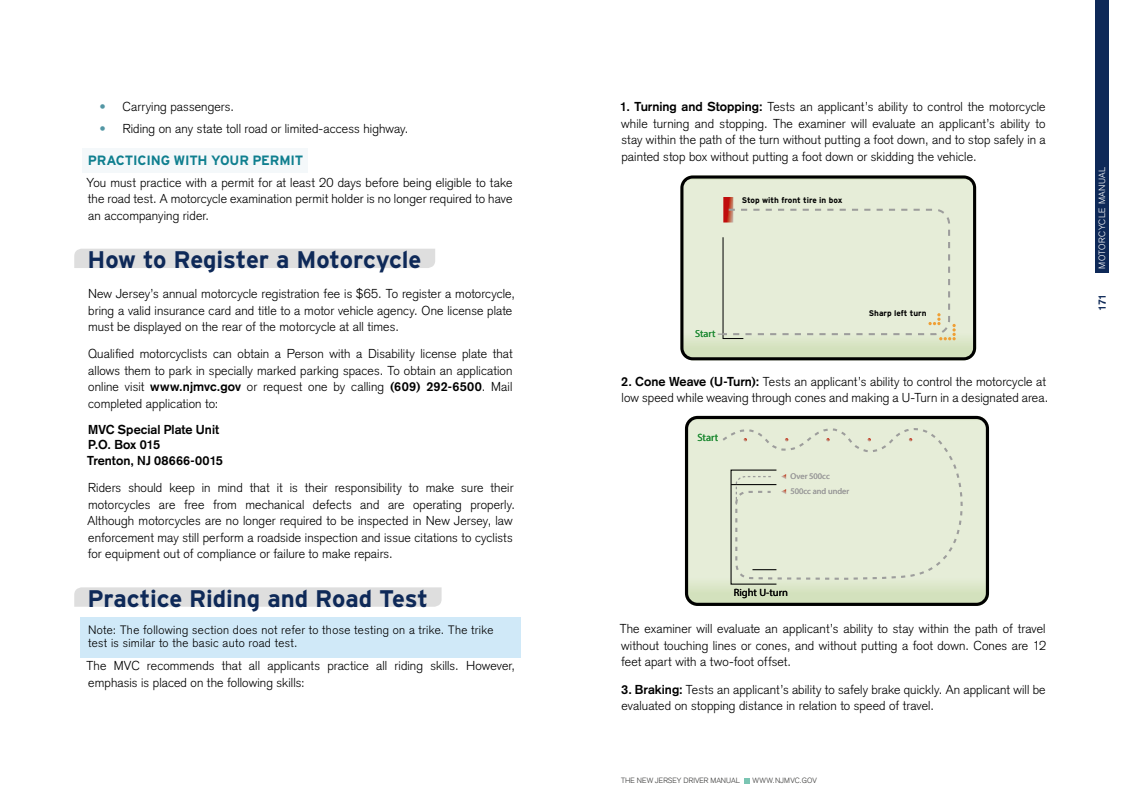
<style>
.page{position:relative;width:1134px;height:810px;background:#fff}
.page>*{position:absolute;margin:0;border:0;box-sizing:border-box;transform-origin:0 0}
.t1{font:700 24px "Interstate";letter-spacing:-.005em;color:#0e2958}
.t2{font:700 13.5px "Interstate";letter-spacing:-.015em;color:#0f7f8f}
.t3{font:300 12.75px/16.5px "Akzidenz Grotesk";letter-spacing:.01em;color:#000}
.t4{font:700 12.75px/15px "Akzidenz Grotesk";color:#000}
.t5{font:300 12px/13.5px "Akzidenz Grotesk";letter-spacing:.03em;color:#000}
.t6{font:10.5px "Agenda";color:#000}
.t7{font:10.5px "Agenda";color:#25a337}
.t8{font:700 10.5px "Akzidenz Grotesk";color:#0e2958}
.t9{font:700 10.2px "Agenda";color:#25a337}
.t10{font:300 9px "Akzidenz Grotesk";letter-spacing:.06em;color:#fff}
.t11{font:8.4px/15px "Agenda";color:#9d9d9c}
.t12{font:700 8.25px "Interstate";color:#000}
.t13{font:300 7.5px "Akzidenz Grotesk";color:#3c3c3b}
.t14{font:300 7.5px "Akzidenz Grotesk";letter-spacing:.03em;color:#3c3c3b}
.s1{color:#5296a4}
.s2{font-weight:700}
</style>
<div class="page">
<div style="left:82px;top:149px;width:226px;height:24px;background:#f4f8fa"></div>
<div style="left:74px;top:249px;width:361px;height:19px;background:#dedede"></div>
<div style="left:74px;top:587px;width:368px;height:20px;background:#dedede"></div>
<div style="left:80px;top:617px;width:441px;height:41px;background:#d0e9f8"></div>
<svg style="left:680px;top:176px;width:296px;height:184px;background:#c4cbb6"></svg>
<div style="left:718px;top:197px;width:238px;height:143px;background:#e6edd8"></div>
<svg style="left:685px;top:416px;width:304px;height:190px;background:#b6bea8"></svg>
<div style="left:720px;top:420px;width:251px;height:163px;background:#e6edd8"></div>
<svg style="left:735px;top:475px;width:38px;height:31px"></svg>
<svg style="left:781px;top:474px;width:5px;height:5px"></svg>
<svg style="left:781px;top:489px;width:5px;height:5px"></svg>
<div style="left:1095px;top:0;width:14px;height:273px;background:#0e2958"></div>
<svg style="left:744px;top:778px;width:6px;height:6px"></svg>
<p class="t3" style="left:99px;top:98px;width:136px"><span class="s1">•</span> Carrying passengers.</p>
<p class="t3" style="left:99px;top:121px;width:311px"><span class="s1">•</span> Riding on any state toll road or limited-access highway.</p>
<p class="t2" style="left:88px;top:153px;width:217px">PRACTICING WITH YOUR PERMIT</p>
<p class="t3" style="left:87px;top:174px;width:427px;text-align:justify">You must practice with a permit for at least 20 days before being eligible to take the road test. A motorcycle examination permit holder is no longer required to have an accompanying rider.</p>
<h1 class="t1" style="left:88px;top:246px;width:335px">How to Register a Motorcycle</h1>
<p class="t3" style="left:88px;top:285px;width:429px">New Jersey’s annual motorcycle registration fee is $65. To register a motorcycle, bring a valid insurance card and title to a motor vehicle agency. One license plate must be displayed on the rear of the motorcycle at all times.</p>
<p class="t3" style="left:88px;top:346px;width:426px;text-align:justify">Qualified motorcyclists can obtain a Person with a Disability license plate that allows them to park in specially marked parking spaces. To obtain an application online visit <span class="s2">www.njmvc.gov</span> or request one by calling <span class="s2">(609) 292-6500</span>. Mail completed application to:</p>
<p class="t4" style="left:88px;top:422px;width:132px">MVC Special Plate Unit<br>P.O. Box 015</p>
<p class="t4" style="left:87px;top:453px;width:137px">Trenton, NJ 08666-0015</p>
<p class="t3" style="left:87px;top:480px;width:429px">Riders should keep in mind that it is their responsibility to make sure their motorcycles are free from mechanical defects and are operating properly.<br>Although motorcycles are no longer required to be inspected in New Jersey, law enforcement may still perform a roadside inspection and issue citations to cyclists for equipment out of compliance or failure to make repairs.</p>
<h1 class="t1" style="left:88px;top:585px;width:342px">Practice Riding and Road Test</h1>
<p class="t5" style="left:88px;top:623px;width:407px">Note: The following section does not refer to those testing on a trike. The trike test is similar to the basic auto road test.</p>
<p class="t3" style="left:86px;top:658px;width:430px">The MVC recommends that all applicants practice all riding skills. However, emphasis is placed on the following skills:</p>
<p class="t3" style="left:620px;top:99px;width:427px;text-align:justify"><span class="s2">1. Turning and Stopping:</span> Tests an applicant’s ability to control the motorcycle while turning and stopping. The examiner will evaluate an applicant’s ability to stay within the path of the turn without putting a foot down, and to stop safely in a painted stop box without putting a foot down or skidding the vehicle.</p>
<p class="t12" style="left:742px;top:196px;width:102px">Stop with front tire in box</p>
<p class="t9" style="left:695px;top:327px;width:22px">Start</p>
<p class="t12" style="left:869px;top:308px;width:59px">Sharp left turn</p>
<p class="t3" style="left:621px;top:373px;width:429px"><span class="s2">2. Cone Weave (U-Turn):</span> Tests an applicant’s ability to control the motorcycle at low speed while weaving through cones and making a U-Turn in a designated area.</p>
<p class="t7" style="left:697px;top:431px;width:22px">Start</p>
<p class="t11" style="left:791px;top:468px;width:60px">Over 500cc<br>500cc and under</p>
<p class="t6" style="left:734px;top:586px;width:56px">Right U-turn</p>
<p class="t3" style="left:620px;top:621px;width:428px;text-align:justify">The examiner will evaluate an applicant’s ability to stay within the path of travel without touching lines or cones, and without putting a foot down. Cones are 12 feet apart with a two-foot offset.</p>
<p class="t3" style="left:621px;top:681px;width:426px"><span class="s2">3. Braking:</span> Tests an applicant’s ability to safely brake quickly. An applicant will be evaluated on stopping distance in relation to speed of travel.</p>
<p class="t13" style="left:621px;top:776px;width:121px">THE NEW JERSEY DRIVER MANUAL</p>
<p class="t14" style="left:753px;top:776px;width:66px">WWW.NJMVC.GOV</p>
<p class="t10" style="left:1097px;top:269px;width:104px;rotate:-90deg">Motorcycle Manual</p>
<p class="t8" style="left:1096px;top:311px;width:18px;rotate:-90deg">171</p>
</div>
